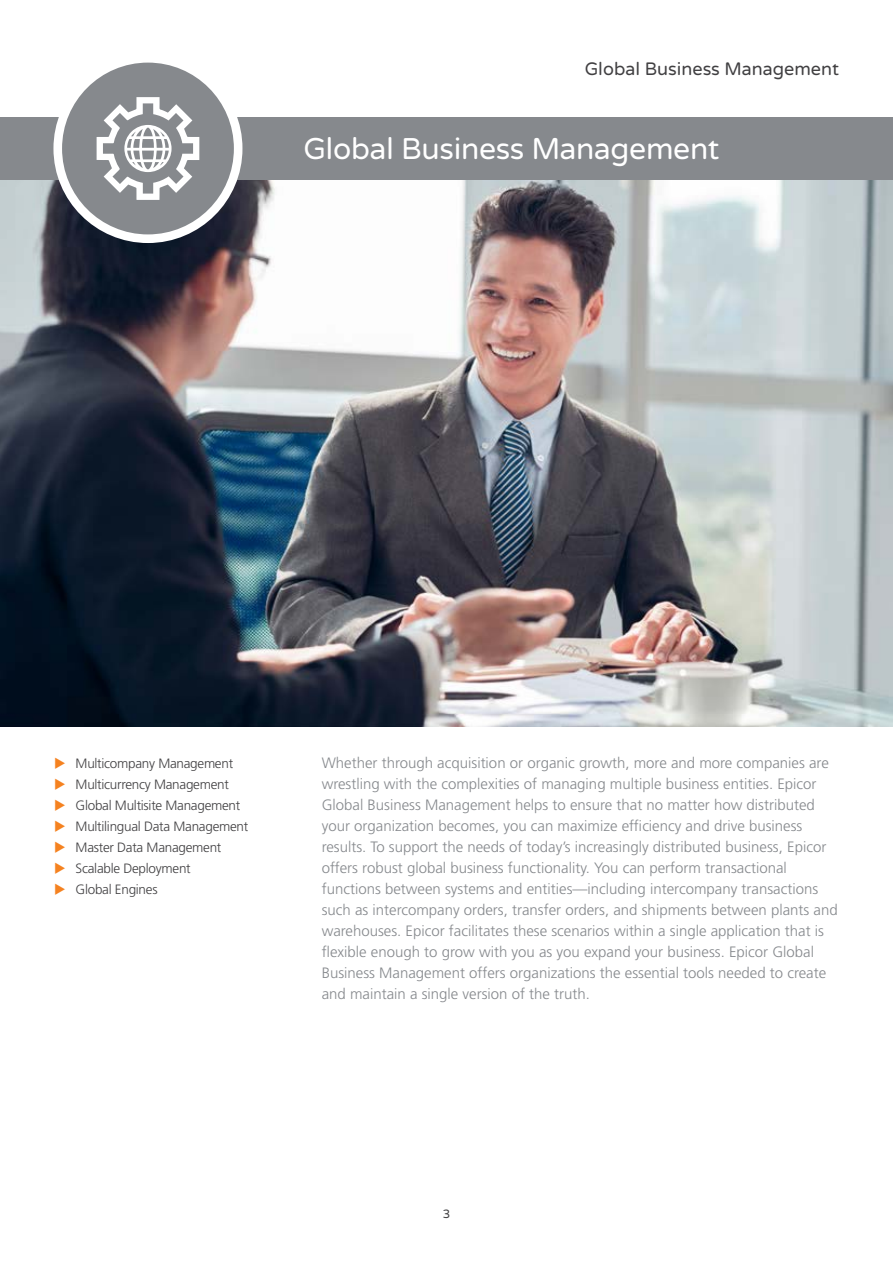
<style>
.page{position:relative;width:893px;height:1263px;background:#fff}
.page>*{position:absolute;margin:0;border:0;box-sizing:border-box;transform-origin:0 0}
.Section_Title{font:30px "Varela Round";letter-spacing:-.01em;color:#fff}
.t1{font:18px "Varela Round";color:#414042}
.Section_Intro_Paragr{font:300 15px/21px "Frutiger LT Std";color:#86898d}
.t2{font:300 13.5px "Frutiger LT Std";letter-spacing:-.02em;color:#414042}
.t3{font:12px "Varela Round";color:#414042}
</style>
<div class="page">
<div style="left:0;top:117px;width:893px;height:66px;background:#86898d"></div>
<img style="left:0;top:180px;width:893px;height:546px">
<div style="left:58px;top:58px;width:180px;height:181px;background:#86898d;border-radius:50%"></div>
<div style="left:53px;top:54px;width:189px;height:189px;border:9px solid #fff;border-radius:50%"></div>
<svg style="left:97px;top:97px;width:102px;height:103px"></svg>
<p class="t1" style="left:585px;top:58px;width:256px">Global Business Management</p>
<p class="Section_Title" style="left:304px;top:131px;width:417px">Global Business Management</p>
<p class="t2" style="left:76px;top:756px;width:159px">Multicompany Management</p>
<p class="t2" style="left:76px;top:777px;width:155px">Multicurrency Management</p>
<p class="t2" style="left:76px;top:798px;width:166px">Global Multisite Management</p>
<p class="t2" style="left:76px;top:819px;width:174px">Multilingual Data Management</p>
<p class="t2" style="left:76px;top:840px;width:147px">Master Data Management</p>
<p class="t2" style="left:76px;top:861px;width:117px">Scalable Deployment</p>
<p class="t2" style="left:76px;top:882px;width:84px">Global Engines</p>
<p class="Section_Intro_Paragr" style="left:322px;top:753px;width:517px">Whether through acquisition or organic growth, more and more companies are wrestling with the complexities of managing multiple business entities. Epicor Global Business Management helps to ensure that no matter how distributed your organization becomes, you can maximize efficiency and drive business results. To support the needs of today’s increasingly distributed business, Epicor offers robust global business functionality. You can perform transactional functions between systems and entities—including intercompany transactions such as intercompany orders, transfer orders, and shipments between plants and warehouses. Epicor facilitates these scenarios within a single application that is flexible enough to grow with you as you expand your business. Epicor Global Business Management offers organizations the essential tools needed to create and maintain a single version of the truth.</p>
<p class="t3" style="left:443px;top:1207px;width:9px">3</p>
</div>
